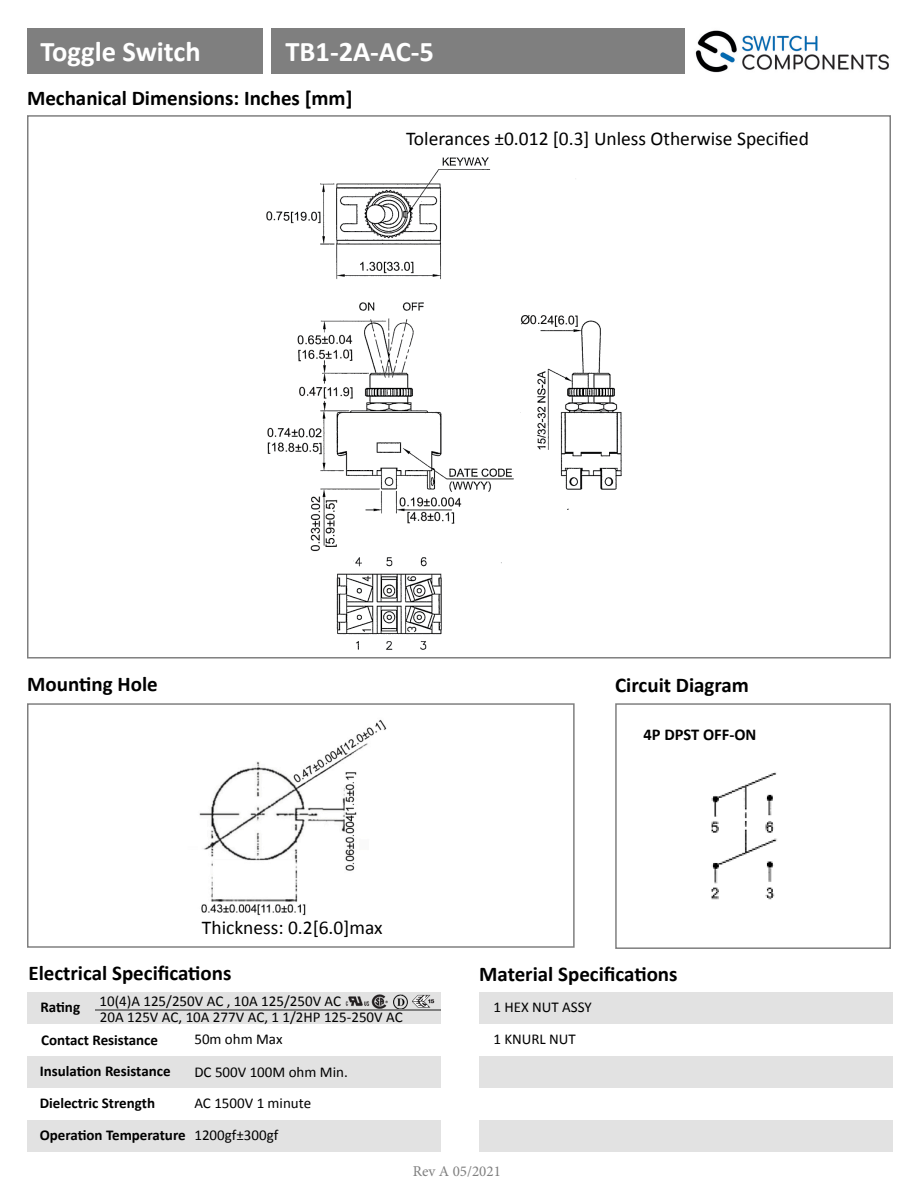
<style>
.page{position:relative;width:918px;height:1188px;background:#fff}
.page>*{position:absolute;margin:0;border:0;box-sizing:border-box;transform-origin:0 0}
.t1{font:700 28.5px "Calibri";color:#fff}
.t2{font:700 21px "Calibri";color:#000}
.t3{font:19.5px "Calibri";color:#000}
.t4{font:700 16.5px "Calibri";color:#000}
.t5{font:15px/15.3px "Calibri";color:#000}
.t6{font:700 15px "Calibri";color:#000}
.t7{font:15px "Minion Pro";color:#7f7f7f}
</style>
<div class="page">
<img style="left:695px;top:30px;width:194px;height:43px">
<div style="left:27px;top:29px;width:236px;height:45px;background:#7f7f7f"></div>
<div style="left:27px;top:703px;width:548px;height:245px;border:2px solid #7f7f7f"></div>
<div style="left:615px;top:703px;width:276px;height:246px;border:2px solid #7f7f7f"></div>
<div style="left:27px;top:992px;width:414px;height:31px;background:#e2e2e2"></div>
<div style="left:479px;top:992px;width:414px;height:31px;background:#e2e2e2"></div>
<div style="left:27px;top:1056px;width:414px;height:32px;background:#e2e2e2"></div>
<div style="left:479px;top:1056px;width:414px;height:32px;background:#e2e2e2"></div>
<div style="left:27px;top:1120px;width:414px;height:32px;background:#e2e2e2"></div>
<div style="left:479px;top:1120px;width:414px;height:32px;background:#e2e2e2"></div>
<div style="left:271px;top:28px;width:414px;height:46px;background:#7f7f7f"></div>
<img style="left:345px;top:995px;width:68px;height:14px">
<img style="left:413px;top:995px;width:22px;height:13px">
<img style="left:199px;top:719px;width:188px;height:197px">
<img style="left:711px;top:772px;width:66px;height:128px">
<img style="left:266px;top:157px;width:356px;height:493px">
<hr style="left:95px;top:1009px;width:346px;height:2px;background:#7f7f7f">
<p class="t1" style="left:40px;top:31px;width:162px">Toggle Switch</p>
<p class="t1" style="left:286px;top:31px;width:150px">TB1-2A-AC-5</p>
<p class="t2" style="left:27px;top:83px;width:327px">Mechanical Dimensions: Inches [mm]</p>
<p class="t3" style="left:406px;top:126px;width:404px">Tolerances ±0.012 [0.3] Unless Otherwise Specified</p>
<p class="t2" style="left:27px;top:669px;width:132px">Mounting Hole</p>
<p class="t2" style="left:615px;top:671px;width:135px">Circuit Diagram</p>
<p class="t3" style="left:202px;top:916px;width:182px">Thickness: 0.2[6.0]max</p>
<p class="t4" style="left:644px;top:722px;width:114px">4P DPST OFF-ON</p>
<p class="t2" style="left:29px;top:958px;width:205px">Electrical Specifications</p>
<p class="t2" style="left:479px;top:959px;width:200px">Material Specifications</p>
<p class="t5" style="left:99px;top:993px;width:305px">10(4)A 125/250V AC , 10A 125/250V AC<br>20A 125V AC, 10A 277V AC, 1 1/2HP 125-250V AC</p>
<p class="t6" style="left:40px;top:996px;width:41px">Rating</p>
<p class="t6" style="left:41px;top:1029px;width:118px">Contact Resistance</p>
<p class="t5" style="left:493px;top:999px;width:100px">1 HEX NUT ASSY</p>
<p class="t5" style="left:194px;top:1031px;width:90px">50m ohm Max</p>
<p class="t5" style="left:493px;top:1031px;width:84px">1 KNURL NUT</p>
<p class="t6" style="left:40px;top:1061px;width:132px">Insulation Resistance</p>
<p class="t6" style="left:40px;top:1093px;width:117px">Dielectric Strength</p>
<p class="t6" style="left:40px;top:1125px;width:148px">Operation Temperature</p>
<p class="t5" style="left:194px;top:1063px;width:155px">DC 500V 100M ohm Min.</p>
<p class="t5" style="left:194px;top:1095px;width:118px">AC 1500V 1 minute</p>
<p class="t5" style="left:194px;top:1127px;width:85px">1200gf±300gf</p>
<p class="t7" style="left:413px;top:1162px;width:89px">Rev A 05/2021</p>
</div>
